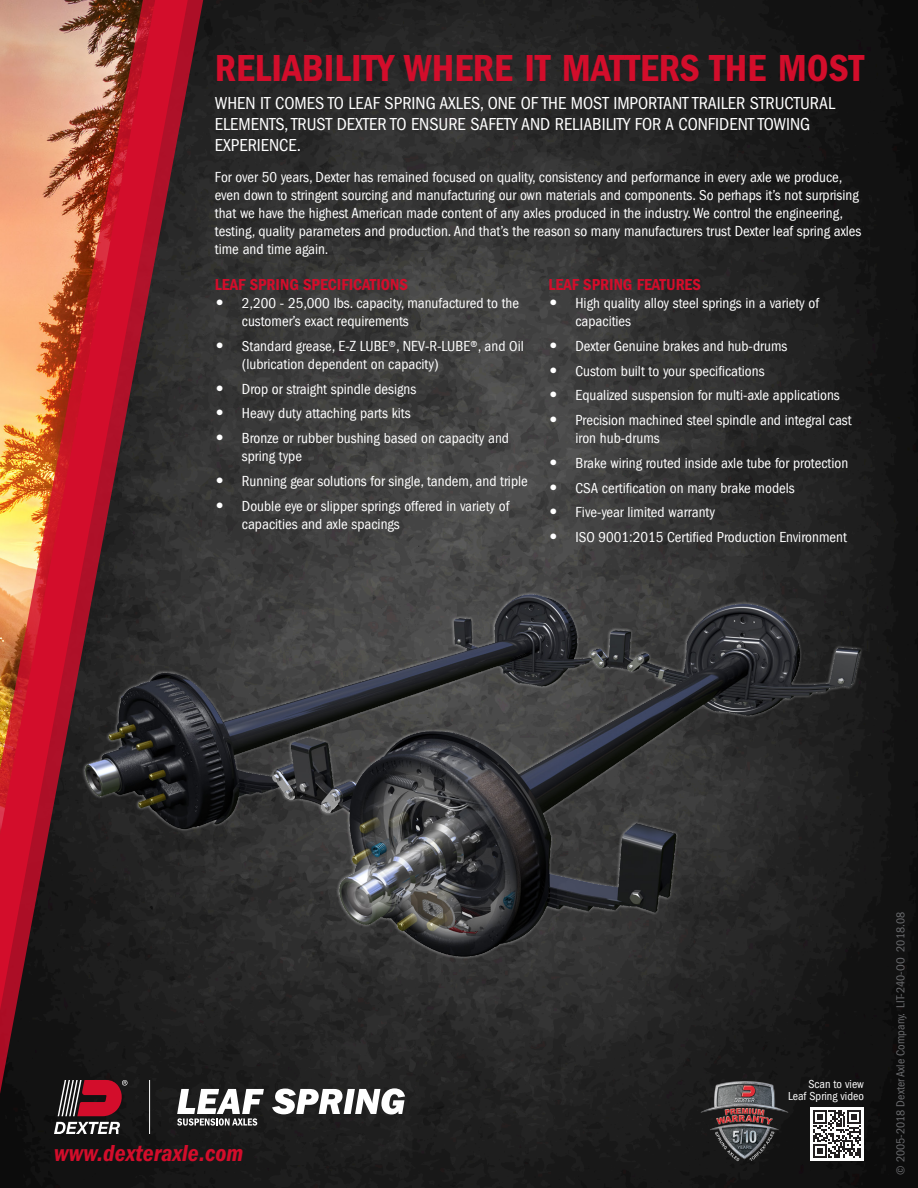
<style>
.page{position:relative;width:918px;height:1188px;background:#fff}
.page>*{position:absolute;margin:0;border:0;box-sizing:border-box;transform-origin:0 0}
.Main_Headline{font:39px "ITC Franklin Gothic Std Dm Cd";color:#d30d2b}
.t1{font:24px "ITC Franklin Gothic Std Dm Cd It";color:#d30d2b}
.Level_1_Paragraph{font:condensed 18px/21px "ITC Franklin Gothic Std";color:#fff}
.Sub-headline{font:16.5px "ITC Franklin Gothic Std Dm Cd";color:#d30d2b}
.Level_2_paragraph{font:condensed 15px/18px "Franklin Gothic";color:#fff}
.t2{font:condensed 12px "Franklin Gothic";color:#6c6d70}
.t3{font:condensed 12px/12px "ITC Franklin Gothic Std";color:#fff;text-align:right}
.s1{font-family:"ITC Franklin Gothic Std Hvy";font-stretch:normal;font-size:16.5px}
</style>
<div class="page">
<img style="left:206px;top:0;width:712px;height:1188px">
<svg style="left:0;top:0;width:206px;height:1188px;background:#1f1a1b"></svg>
<img style="left:0;top:0;width:188px;height:1010px">
<svg style="left:177px;top:1089px;width:87px;height:37px"></svg>
<svg style="left:272px;top:1088px;width:133px;height:26px"></svg>
<hr style="left:149px;top:1080px;width:1px;height:54px;background:#fff">
<svg style="left:54px;top:1122px;width:66px;height:12px"></svg>
<svg style="left:58px;top:1080px;width:69px;height:36px;background:#862a38"></svg>
<img style="left:700px;top:1080px;width:90px;height:81px">
<div style="left:810px;top:1107px;width:54px;height:54px;background:#fff"></div>
<svg style="left:813px;top:1110px;width:47px;height:47px"></svg>
<img style="left:68px;top:587px;width:796px;height:410px">
<p class="Main_Headline" style="left:215px;top:46px;width:651px">RELIABILITY WHERE IT MATTERS THE MOST</p>
<p class="Level_1_Paragraph" style="left:215px;top:92px;width:622px">WHEN IT COMES TO LEAF SPRING AXLES, ONE OF THE MOST IMPORTANT TRAILER STRUCTURAL<br>ELEMENTS, TRUST DEXTER TO ENSURE SAFETY AND RELIABILITY FOR A CONFIDENT TOWING<br>EXPERIENCE.</p>
<p class="Level_2_paragraph" style="left:215px;top:168px;width:648px">For over 50 years, Dexter has remained focused on quality, consistency and performance in every axle we produce, even down to stringent sourcing and manufacturing our own materials and components. So perhaps it’s not surprising that we have the highest American made content of any axles produced in the industry. We control the engineering, testing, quality parameters and production. And that’s the reason so many manufacturers trust Dexter leaf spring axles time and time again.</p>
<p class="Sub-headline" style="left:215px;top:275px;width:194px">LEAF SPRING SPECIFICATIONS</p>
<p class="Level_2_paragraph" style="left:242px;top:294px;width:279px;text-indent:-27px"><span class="s1">•</span> 2,200 - 25,000 lbs. capacity, manufactured to the customer’s exact requirements</p>
<p class="Level_2_paragraph" style="left:242px;top:337px;width:283px;text-indent:-27px"><span class="s1">•</span> Standard grease, E-Z LUBE®, NEV-R-LUBE®, and Oil (lubrication dependent on capacity)</p>
<p class="Level_2_paragraph" style="left:215px;top:380px;width:203px"><span class="s1">•</span> Drop or straight spindle designs</p>
<p class="Level_2_paragraph" style="left:215px;top:405px;width:197px"><span class="s1">•</span> Heavy duty attaching parts kits</p>
<p class="Level_2_paragraph" style="left:242px;top:429px;width:269px;text-indent:-27px"><span class="s1">•</span> Bronze or rubber bushing based on capacity and spring type</p>
<p class="Level_2_paragraph" style="left:215px;top:472px;width:314px"><span class="s1">•</span> Running gear solutions for single, tandem, and triple</p>
<p class="Level_2_paragraph" style="left:242px;top:497px;width:269px;text-indent:-27px"><span class="s1">•</span> Double eye or slipper springs offered in variety of capacities and axle spacings</p>
<p class="Sub-headline" style="left:548px;top:275px;width:154px">LEAF SPRING FEATURES</p>
<p class="Level_2_paragraph" style="left:575px;top:294px;width:245px;text-indent:-27px"><span class="s1">•</span> High quality alloy steel springs in a variety of capacities</p>
<p class="Level_2_paragraph" style="left:548px;top:337px;width:241px"><span class="s1">•</span> Dexter Genuine brakes and hub-drums</p>
<p class="Level_2_paragraph" style="left:548px;top:362px;width:218px"><span class="s1">•</span> Custom built to your specifications</p>
<p class="Level_2_paragraph" style="left:548px;top:387px;width:293px"><span class="s1">•</span> Equalized suspension for multi-axle applications</p>
<p class="Level_2_paragraph" style="left:575px;top:411px;width:278px;text-indent:-27px"><span class="s1">•</span> Precision machined steel spindle and integral cast iron hub-drums</p>
<p class="Level_2_paragraph" style="left:548px;top:454px;width:301px"><span class="s1">•</span> Brake wiring routed inside axle tube for protection</p>
<p class="Level_2_paragraph" style="left:548px;top:479px;width:248px"><span class="s1">•</span> CSA certification on many brake models</p>
<p class="Level_2_paragraph" style="left:548px;top:504px;width:168px"><span class="s1">•</span> Five-year limited warranty</p>
<p class="Level_2_paragraph" style="left:548px;top:528px;width:300px"><span class="s1">•</span> ISO 9001:2015 Certified Production Environment</p>
<p class="t1" style="left:54px;top:1139px;width:191px">www.dexteraxle.com</p>
<p class="t3" style="left:788px;top:1078px;width:77px">Scan to view<br>Leaf Spring video</p>
<p class="t2" style="left:894px;top:1174px;width:264px;rotate:-90deg">© 2005-2018 Dexter Axle Company. LIT-240-OO 2018.08</p>
</div>
